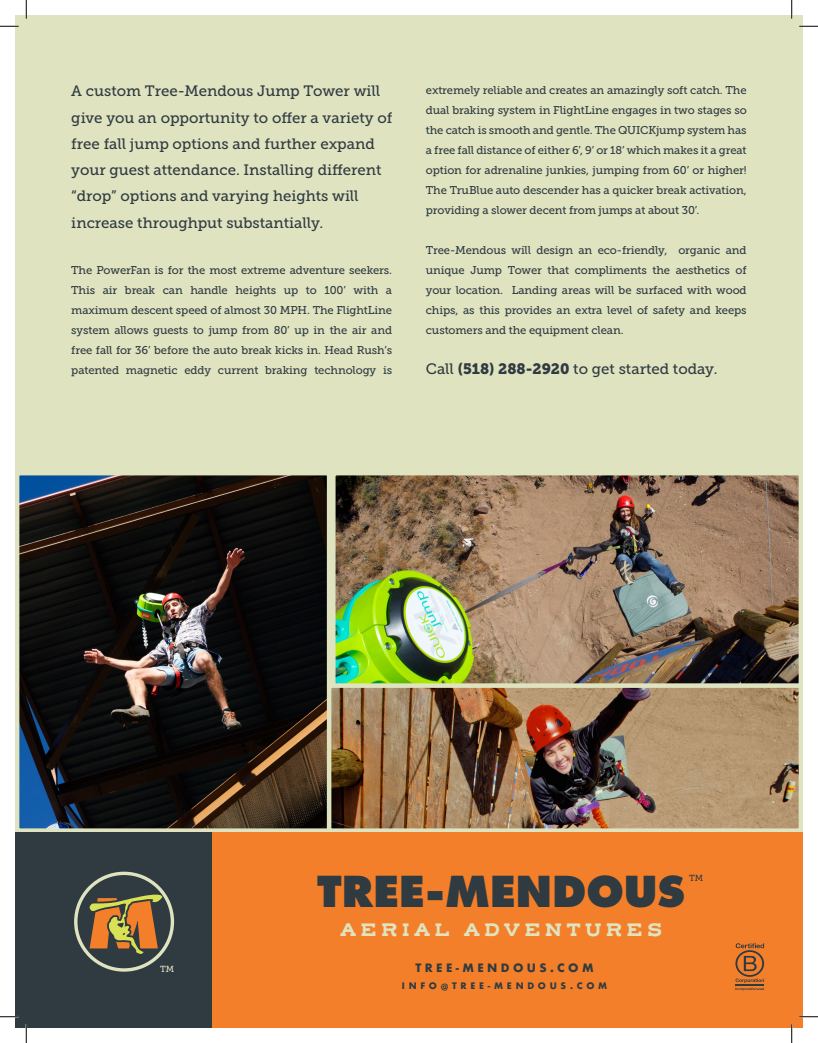
<style>
.page{position:relative;width:818px;height:1043px;background:#fff}
.page>*{position:absolute;margin:0;border:0;box-sizing:border-box;transform-origin:0 0}
.t1{font:800 41.38px "Futura";color:#2f3b41}
.t2{font:700 17.88px "Henderson Slab Basic";letter-spacing:.2em;color:#e0e3c0}
.t3{font:15px/26.2px "Museo Slab 500";color:#2f3b41}
.t4{font:11.25px/20px "Museo Slab 500";letter-spacing:-.01em;color:#2f3b41;text-align:justify}
.t5{font:700 11.25px "Futura";letter-spacing:.3em;color:#2f3b41}
.t6{font:700 8.75px "Futura";letter-spacing:.425em;color:#2f3b41}
.t7{font:8.75px "Museo Slab 500";color:#e0e3c0}
.t8{font:8.75px "Museo Slab 500";color:#2f3b41}
.s1{font-family:"Museo Slab 900"}
</style>
<div class="page">
<div style="left:15px;top:15px;width:787px;height:817px;background:#e0e3c0"></div>
<img style="left:336px;top:476px;width:461px;height:207px">
<div style="left:331px;top:471px;width:471px;height:217px;border:4px solid #e0e3c0"></div>
<img style="left:332px;top:688px;width:465px;height:139px">
<div style="left:327px;top:683px;width:475px;height:149px;border:4px solid #e0e3c0"></div>
<img style="left:20px;top:476px;width:306px;height:351px">
<div style="left:15px;top:471px;width:316px;height:361px;border:4px solid #e0e3c0"></div>
<div style="left:15px;top:832px;width:197px;height:196px;background:#2f3b41"></div>
<div style="left:212px;top:832px;width:590px;height:196px;background:#f47f2a"></div>
<svg style="left:735px;top:943px;width:30px;height:47px"></svg>
<svg style="left:74px;top:871px;width:100px;height:100px"></svg>
<svg style="left:0;top:25px;width:19px;height:2px"></svg>
<svg style="left:799px;top:25px;width:19px;height:2px"></svg>
<svg style="left:0;top:1016px;width:19px;height:1px"></svg>
<svg style="left:799px;top:1015px;width:19px;height:2px"></svg>
<svg style="left:25px;top:0;width:2px;height:19px"></svg>
<svg style="left:25px;top:1024px;width:2px;height:18px"></svg>
<svg style="left:791px;top:0;width:1px;height:19px"></svg>
<svg style="left:791px;top:1024px;width:1px;height:18px"></svg>
<p class="t3" style="left:71px;top:78px;width:322px">A custom Tree-Mendous Jump Tower will give you an opportunity to offer a variety of free fall jump options and further expand your guest attendance. Installing different “drop” options and varying heights will increase throughput substantially.</p>
<p class="t4" style="left:71px;top:260px;width:322px">The PowerFan is for the most extreme adventure seekers.<br>This air break can handle heights up to 100’ with a maximum descent speed of almost 30 MPH. The FlightLine system allows guests to jump from 80’ up in the air and free fall for 36’ before the auto break kicks in. Head Rush’s patented magnetic eddy current braking technology is</p>
<p class="t4" style="left:426px;top:80px;width:322px">extremely reliable and creates an amazingly soft catch. The dual braking system in FlightLine engages in two stages so the catch is smooth and gentle. The QUICKjump system has a free fall distance of either 6’, 9’ or 18’ which makes it a great option for adrenaline junkies, jumping from 60’ or higher!<br>The TruBlue auto descender has a quicker break activation, providing a slower decent from jumps at about 30’.</p>
<p class="t4" style="left:426px;top:240px;width:322px">Tree-Mendous will design an eco-friendly, organic and unique Jump Tower that compliments the aesthetics of your location. Landing areas will be surfaced with wood chips, as this provides an extra level of safety and keeps customers and the equipment clean.</p>
<p class="t3" style="left:426px;top:355px;width:293px">Call <span class="s1">(518) 288-2920</span> to get started today.</p>
<p class="t7" style="left:160px;top:964px;width:16px">TM</p>
<p class="t8" style="left:689px;top:872px;width:16px">TM</p>
<p class="t1" style="left:317px;top:866px;width:369px">TREE-MENDOUS</p>
<p class="t2" style="left:339px;top:917px;width:324px">AERIAL ADVENTURES</p>
<p class="t5" style="left:415px;top:959px;width:180px">TREE-MENDOUS.COM</p>
<p class="t6" style="left:402px;top:978px;width:207px">INFO@TREE-MENDOUS.COM</p>
</div>
